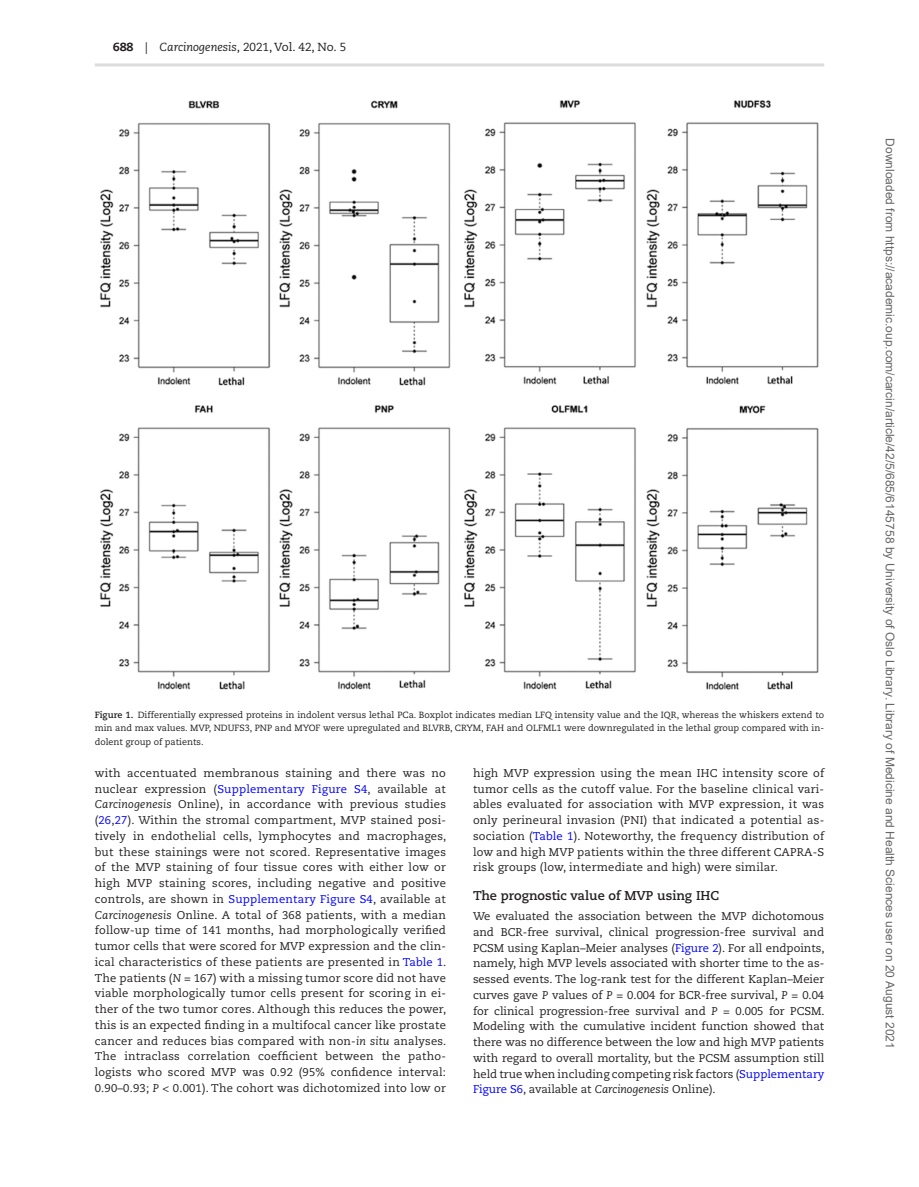
<style>
.page{position:relative;width:919px;height:1187px;background:#fff}
.page>*{position:absolute;margin:0;border:0;box-sizing:border-box;transform-origin:0 0}
.t1{font:700 12.75px "Caecilia LT Std";color:#231f20}
.t2{font:12px "Arial";color:#666}
.t3{font:11.7px "Caecilia LT Std";color:#231f20}
.t4{font:11.25px/15.8px "Caecilia LT Std";letter-spacing:.02em;color:#231f20;text-align:justify}
.t5{font:9px/13.5px "Caecilia LT Std";color:#231f20;text-align:justify}
.s1{font-weight:800}
.s2{font-style:italic}
.s3{font-weight:700}
.s4{color:#00f}
</style>
<div class="page">
<hr style="left:95px;top:63px;width:729px;height:3px;background:#dcdddf">
<img style="left:99px;top:100px;width:720px;height:591px">
<p class="t3" style="left:113px;top:41px;width:235px"><span class="s1">688</span> | <span class="s2">Carcinogenesis</span>, 2021, Vol. 42, No. 5</p>
<p class="t5" style="left:95px;top:707px;width:730px"><span class="s3">Figure 1.</span> Differentially expressed proteins in indolent versus lethal PCa. Boxplot indicates median LFQ intensity value and the IQR, whereas the whiskers extend to min and max values. MVP, NDUFS3, PNP and MYOF were upregulated and BLVRB, CRYM, FAH and OLFML1 were downregulated in the lethal group compared with in&shy;dolent group of patients.</p>
<p class="t4" style="left:95px;top:765px;width:353px">with accentuated membranous staining and there was no nuclear expression (<span class="s4">Supplementary Figure S4</span>, available at <span class="s2">Carcinogenesis</span> Online), in accordance with previous studies (<span class="s4">26</span>,<span class="s4">27</span>). Within the stromal compartment, MVP stained posi&shy;tively in endothelial cells, lymphocytes and macrophages, but these stainings were not scored. Representative images of the MVP staining of four tissue cores with either low or high MVP staining scores, including negative and positive controls, are shown in <span class="s4">Supplementary Figure S4</span>, available at <span class="s2">Carcinogenesis</span> Online. A total of 368 patients, with a median follow-up time of 141 months, had morphologically verified tumor cells that were scored for MVP expression and the clin&shy;ical characteristics of these patients are presented in <span class="s4">Table 1</span>.<br>The patients (<span class="s2">N</span> = 167) with a missing tumor score did not have viable morphologically tumor cells present for scoring in ei&shy;ther of the two tumor cores. Although this reduces the power, this is an expected finding in a multifocal cancer like prostate cancer and reduces bias compared with non-<span class="s2">in situ</span> analyses.<br>The intraclass correlation coefficient between the patho&shy;logists who scored MVP was 0.92 (95% confidence interval:<br>0.90–0.93; <span class="s2">P</span> &lt; 0.001). The cohort was dichotomized into low or</p>
<p class="t4" style="left:473px;top:765px;width:353px">high MVP expression using the mean IHC intensity score of tumor cells as the cutoff value. For the baseline clinical vari&shy;ables evaluated for association with MVP expression, it was only perineural invasion (PNI) that indicated a potential as&shy;sociation (<span class="s4">Table 1</span>). Noteworthy, the frequency distribution of low and high MVP patients within the three different CAPRA-S risk groups (low, intermediate and high) were similar.</p>
<p class="t1" style="left:473px;top:887px;width:248px">The prognostic value of MVP using IHC</p>
<p class="t4" style="left:473px;top:908px;width:353px">We evaluated the association between the MVP dichotomous and BCR-free survival, clinical progression-free survival and PCSM using Kaplan–Meier analyses (<span class="s4">Figure 2</span>). For all endpoints, namely, high MVP levels associated with shorter time to the as&shy;sessed events. The log-rank test for the different Kaplan–Meier curves gave <span class="s2">P</span> values of <span class="s2">P</span> = 0.004 for BCR-free survival, <span class="s2">P</span> = 0.04 for clinical progression-free survival and <span class="s2">P</span> = 0.005 for PCSM.<br>Modeling with the cumulative incident function showed that there was no difference between the low and high MVP patients with regard to overall mortality, but the PCSM assumption still held true when including competing risk factors (<span class="s4">Supplementary Figure S6</span>, available at <span class="s2">Carcinogenesis</span> Online).</p>
<p class="t2" style="left:894px;top:138px;width:911px;rotate:90deg">Downloaded from https://academic.oup.com/carcin/article/42/5/685/6145758 by University of Oslo Library. Library of Medicine and Health Sciences user on 20 August 2021</p>
</div>
